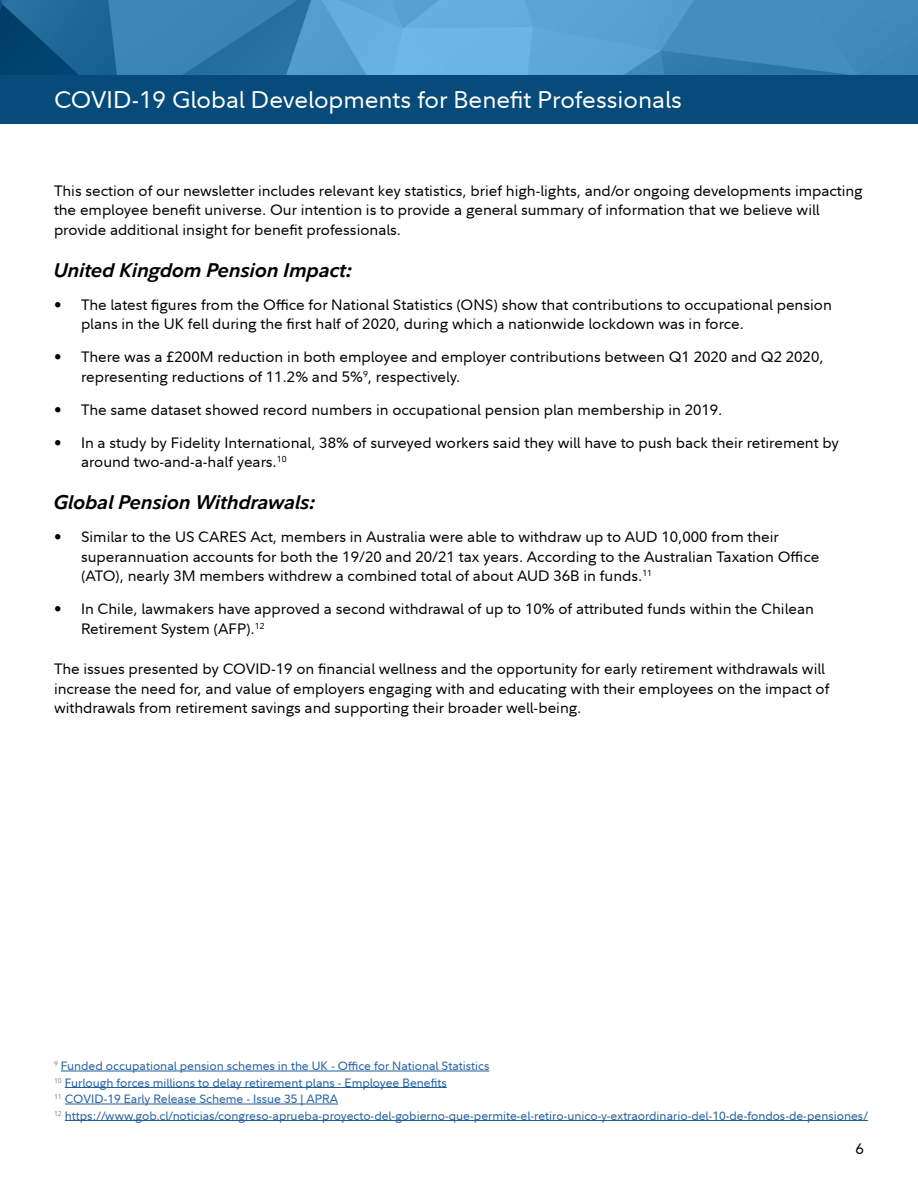
<style>
.page{position:relative;width:918px;height:1188px;background:#fff}
.page>*{position:absolute;margin:0;border:0;box-sizing:border-box;transform-origin:0 0}
.t1{font:24px "Fidelity Sans";color:#fff}
.t2{font:italic 700 19.5px "Fidelity Sans";color:#000}
.t3{font:15px/19.5px "Fidelity Sans";color:#000}
.t4{font:12px/16.5px "Fidelity Sans";color:#215e9e}
</style>
<div class="page">
<img style="left:0;top:0;width:918px;height:76px">
<div style="left:0;top:76px;width:918px;height:48px;background:#064b7a"></div>
<hr style="left:61px;top:1071px;width:428px;height:1px;background:#215e9e">
<hr style="left:65px;top:1087px;width:382px;height:1px;background:#215e9e">
<hr style="left:65px;top:1104px;width:273px;height:1px;background:#215e9e">
<hr style="left:65px;top:1120px;width:803px;height:1px;background:#215e9e">
<h1 class="t1" style="left:54px;top:84px;width:629px">COVID-19 Global Developments for Benefit Professionals</h1>
<p class="t3" style="left:54px;top:181px;width:810px">This section of our newsletter includes relevant key statistics, brief high-lights, and/or ongoing developments impacting the employee benefit universe. Our intention is to provide a general summary of information that we believe will provide additional insight for benefit professionals.</p>
<h2 class="t2" style="left:54px;top:257px;width:300px">United Kingdom Pension Impact:</h2>
<p class="t3" style="left:81px;top:295px;width:752px;text-indent:-27px">• The latest figures from the Office for National Statistics (ONS) show that contributions to occupational pension plans in the UK fell during the first half of 2020, during which a nationwide lockdown was in force.</p>
<p class="t3" style="left:81px;top:347px;width:744px;text-indent:-27px">• There was a £200M reduction in both employee and employer contributions between Q1 2020 and Q2 2020, representing reductions of 11.2% and 5%<sup>9</sup>, respectively.</p>
<p class="t3" style="left:54px;top:400px;width:670px">• The same dataset showed record numbers in occupational pension plan membership in 2019.</p>
<p class="t3" style="left:81px;top:433px;width:760px;text-indent:-27px">• In a study by Fidelity International, 38% of surveyed workers said they will have to push back their retirement by around two-and-a-half years.<sup>10</sup></p>
<h2 class="t2" style="left:54px;top:489px;width:264px">Global Pension Withdrawals:</h2>
<p class="t3" style="left:81px;top:527px;width:740px;text-indent:-27px">• Similar to the US CARES Act, members in Australia were able to withdraw up to AUD 10,000 from their superannuation accounts for both the 19/20 and 20/21 tax years. According to the Australian Taxation Office (ATO), nearly 3M members withdrew a combined total of about AUD 36B in funds.<sup>11</sup></p>
<p class="t3" style="left:81px;top:599px;width:734px;text-indent:-27px">• In Chile, lawmakers have approved a second withdrawal of up to 10% of attributed funds within the Chilean<br>Retirement System (AFP).<sup>12</sup></p>
<p class="t3" style="left:54px;top:659px;width:777px">The issues presented by COVID-19 on financial wellness and the opportunity for early retirement withdrawals will increase the need for, and value of employers engaging with and educating with their employees on the impact of withdrawals from retirement savings and supporting their broader well-being.</p>
<p class="t4" style="left:54px;top:1058px;width:816px"><sup>9</sup> Funded occupational pension schemes in the UK - Office for National Statistics<br><sup>10</sup> Furlough forces millions to delay retirement plans - Employee Benefits<br><sup>11</sup> COVID-19 Early Release Scheme - Issue 35 | APRA<br><sup>12</sup> https://www.gob.cl/noticias/congreso-aprueba-proyecto-del-gobierno-que-permite-el-retiro-unico-y-extraordinario-del-10-de-fondos-de-pensiones/</p>
<p class="t3" style="left:856px;top:1139px;width:10px">6</p>
</div>
